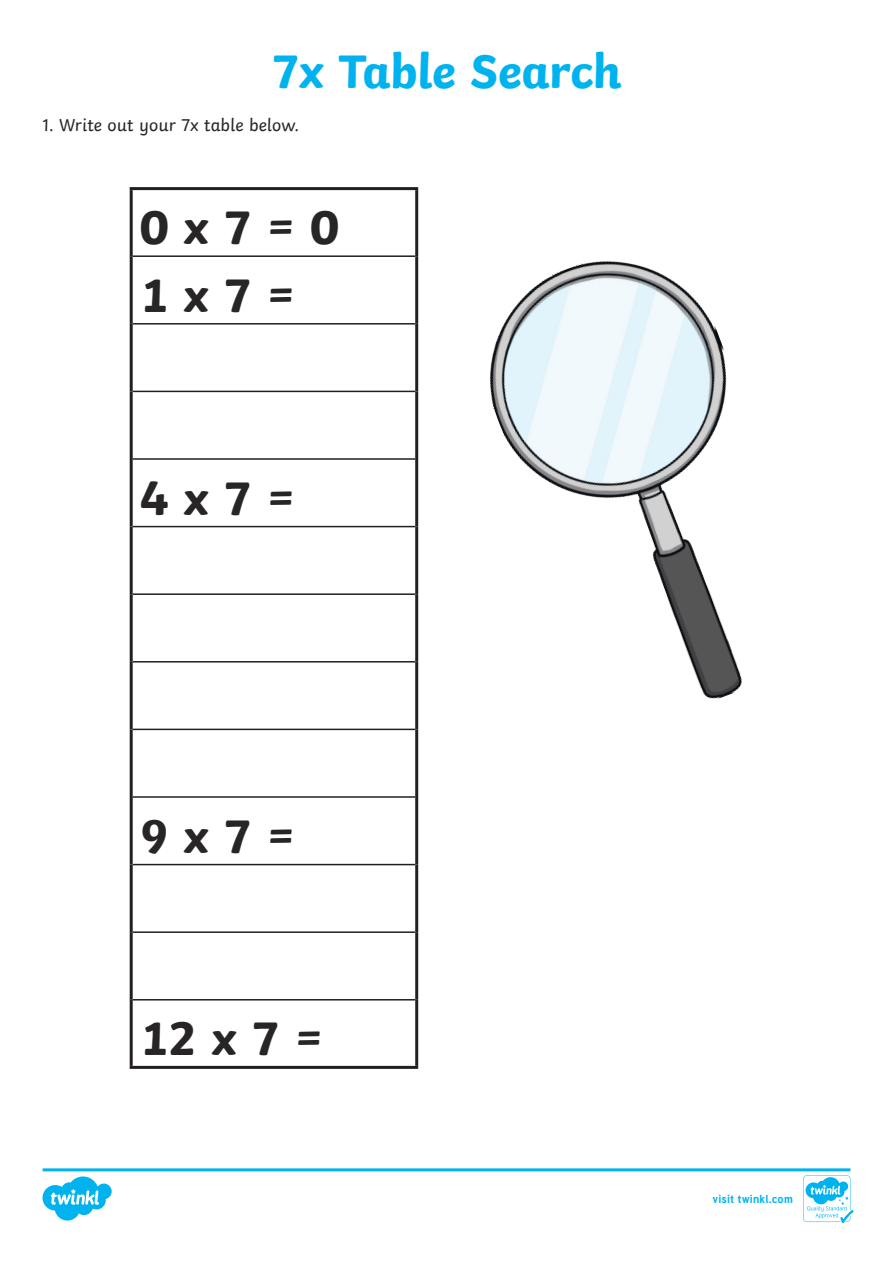
<style>
.page{position:relative;width:893px;height:1263px;background:#fff}
.page>*{position:absolute;margin:0;border:0;box-sizing:border-box;transform-origin:0 0}
.Heading_1{font:700 49.5px "Twinkl";color:#282526}
.Heading_1-2{font:700 49.5px "Twinkl";letter-spacing:-.01em;color:#00b3ef}
.Aim{font:18px "Twinkl";color:#282526}
.t1{font:700 11.4px "Tuffy";letter-spacing:.015em;color:#00b3ef}
</style>
<div class="page">
<hr style="left:133px;top:255px;width:282px;height:2px;background:#231f20">
<hr style="left:133px;top:323px;width:282px;height:2px;background:#231f20">
<hr style="left:133px;top:391px;width:282px;height:1px;background:#231f20">
<hr style="left:133px;top:458px;width:282px;height:2px;background:#231f20">
<hr style="left:133px;top:526px;width:282px;height:1px;background:#231f20">
<hr style="left:133px;top:593px;width:282px;height:2px;background:#231f20">
<hr style="left:133px;top:661px;width:282px;height:1px;background:#231f20">
<hr style="left:133px;top:729px;width:282px;height:1px;background:#231f20">
<hr style="left:133px;top:796px;width:282px;height:2px;background:#231f20">
<hr style="left:133px;top:864px;width:282px;height:1px;background:#231f20">
<hr style="left:133px;top:931px;width:282px;height:2px;background:#231f20">
<hr style="left:133px;top:999px;width:282px;height:1px;background:#231f20">
<hr style="left:130px;top:187px;width:288px;height:3px;background:#231f20">
<hr style="left:130px;top:190px;width:3px;height:66px;background:#231f20">
<hr style="left:415px;top:190px;width:3px;height:66px;background:#231f20">
<hr style="left:130px;top:256px;width:3px;height:68px;background:#231f20">
<hr style="left:415px;top:256px;width:3px;height:68px;background:#231f20">
<hr style="left:130px;top:324px;width:3px;height:67px;background:#231f20">
<hr style="left:415px;top:324px;width:3px;height:67px;background:#231f20">
<hr style="left:130px;top:391px;width:3px;height:68px;background:#231f20">
<hr style="left:415px;top:391px;width:3px;height:68px;background:#231f20">
<hr style="left:130px;top:459px;width:3px;height:68px;background:#231f20">
<hr style="left:415px;top:459px;width:3px;height:68px;background:#231f20">
<hr style="left:130px;top:527px;width:3px;height:67px;background:#231f20">
<hr style="left:415px;top:527px;width:3px;height:67px;background:#231f20">
<hr style="left:130px;top:594px;width:3px;height:68px;background:#231f20">
<hr style="left:415px;top:594px;width:3px;height:68px;background:#231f20">
<hr style="left:130px;top:662px;width:3px;height:67px;background:#231f20">
<hr style="left:415px;top:662px;width:3px;height:67px;background:#231f20">
<hr style="left:130px;top:729px;width:3px;height:68px;background:#231f20">
<hr style="left:415px;top:729px;width:3px;height:68px;background:#231f20">
<hr style="left:130px;top:797px;width:3px;height:67px;background:#231f20">
<hr style="left:415px;top:797px;width:3px;height:67px;background:#231f20">
<hr style="left:130px;top:864px;width:3px;height:68px;background:#231f20">
<hr style="left:415px;top:864px;width:3px;height:68px;background:#231f20">
<hr style="left:130px;top:932px;width:3px;height:68px;background:#231f20">
<hr style="left:415px;top:932px;width:3px;height:68px;background:#231f20">
<hr style="left:130px;top:1000px;width:3px;height:66px;background:#231f20">
<hr style="left:415px;top:1000px;width:3px;height:66px;background:#231f20">
<hr style="left:130px;top:1066px;width:288px;height:3px;background:#231f20">
<img style="left:489px;top:261px;width:253px;height:438px">
<svg style="left:43px;top:1168px;width:810px;height:55px"></svg>
<p class="Heading_1-2" style="left:271px;top:31px;width:352px">7x Table Search</p>
<p class="Aim" style="left:43px;top:111px;width:258px">1. Write out your 7x table below.</p>
<p class="Heading_1" style="left:140px;top:187px;width:201px">0 x 7 = 0</p>
<p class="Heading_1" style="left:140px;top:254px;width:158px">1 x 7 =</p>
<p class="Heading_1" style="left:140px;top:457px;width:158px">4 x 7 =</p>
<p class="Heading_1" style="left:140px;top:795px;width:158px">9 x 7 =</p>
<p class="Heading_1" style="left:140px;top:998px;width:186px">12 x 7 =</p>
<p class="t1" style="left:712px;top:1190px;width:82px">visit twinkl.com</p>
</div>
